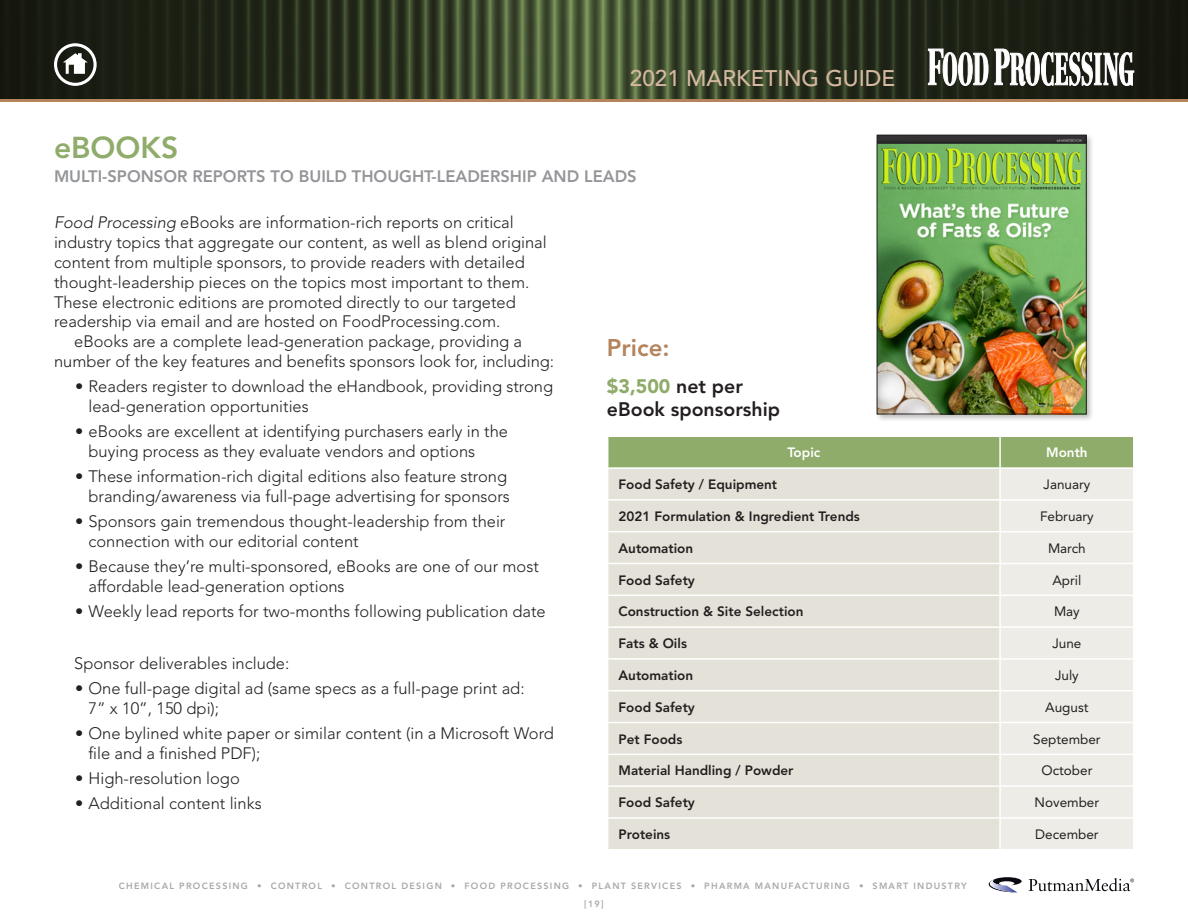
<style>
.page{position:relative;width:1188px;height:918px;background:#fff}
.page>*{position:absolute;margin:0;border:0;box-sizing:border-box;transform-origin:0 0}
.MF-SECTION_NAME{font:800 30px "Avenir LT Std";color:#8fac6a}
.MF-PANEL_HEADLINE{font:800 24px "Avenir LT Std";color:#b4845c}
.t1{font:500 22.5px "Avenir LT Std";color:#d4b89f}
.MF-PANEL_BODY{font:800 19.5px/23.4px "Avenir LT Std";color:#231f20}
.MF-BODY{font:300 16.5px/19.8px "Avenir LT Std";color:#231f20}
.MF-BODY_INDENTED{font:300 16.5px/19.8px "Avenir LT Std";color:#231f20}
.MF-SECTION_SUBHEAD{font:800 16.5px "Avenir LT Std";color:#939598}
.MF-TABLE_BODY{font:800 13.5px "Avenir LT Std";color:#231f20}
.MF-TABLE_BODY-2{font:13.5px "Avenir LT Std";color:#231f20}
.MF-TABLE_HEADER{font:800 13.5px "Avenir LT Std";color:#fff}
.t2{font:800 9px/18px "Avenir LT Std";letter-spacing:.14em;color:#a7a9ac}
.s1{font-style:italic}
.s2{font-weight:900;color:#8fac6a}
</style>
<div class="page">
<div style="left:875px;top:133px;width:219px;height:289px;background:#231f20;opacity:.3"></div>
<img style="left:879px;top:137px;width:205px;height:275px">
<div style="left:877px;top:135px;width:209px;height:279px;border:1px solid #231f20"></div>
<div style="left:608px;top:437px;width:525px;height:30px;background:#8fac6a"></div>
<div style="left:608px;top:469px;width:391px;height:380px;background:#e4e1d8"></div>
<div style="left:1001px;top:469px;width:132px;height:380px;background:#eeece7"></div>
<hr style="left:999px;top:437px;width:2px;height:30px;background:#fff">
<hr style="left:607px;top:499px;width:393px;height:2px;background:#fff">
<hr style="left:607px;top:531px;width:393px;height:1px;background:#fff">
<hr style="left:607px;top:563px;width:393px;height:1px;background:#fff">
<hr style="left:607px;top:595px;width:393px;height:1px;background:#fff">
<hr style="left:607px;top:626px;width:393px;height:2px;background:#fff">
<hr style="left:607px;top:658px;width:393px;height:2px;background:#fff">
<hr style="left:607px;top:690px;width:393px;height:1px;background:#fff">
<hr style="left:607px;top:722px;width:393px;height:1px;background:#fff">
<hr style="left:607px;top:754px;width:393px;height:1px;background:#fff">
<hr style="left:607px;top:785px;width:393px;height:2px;background:#fff">
<hr style="left:607px;top:817px;width:393px;height:2px;background:#fff">
<hr style="left:1000px;top:499px;width:135px;height:2px;background:#fff">
<hr style="left:1000px;top:531px;width:135px;height:1px;background:#fff">
<hr style="left:1000px;top:563px;width:135px;height:1px;background:#fff">
<hr style="left:1000px;top:595px;width:135px;height:1px;background:#fff">
<hr style="left:1000px;top:626px;width:135px;height:2px;background:#fff">
<hr style="left:1000px;top:658px;width:135px;height:2px;background:#fff">
<hr style="left:1000px;top:690px;width:135px;height:1px;background:#fff">
<hr style="left:1000px;top:722px;width:135px;height:1px;background:#fff">
<hr style="left:1000px;top:754px;width:135px;height:1px;background:#fff">
<hr style="left:1000px;top:785px;width:135px;height:2px;background:#fff">
<hr style="left:1000px;top:817px;width:135px;height:2px;background:#fff">
<svg style="left:989px;top:877px;width:145px;height:15px"></svg>
<hr style="left:0;top:99px;width:1188px;height:3px;background:#b4845c">
<img style="left:0;top:0;width:1188px;height:99px">
<svg style="left:54px;top:43px;width:43px;height:43px"></svg>
<svg style="left:928px;top:49px;width:60px;height:37px"></svg>
<svg style="left:994px;top:49px;width:140px;height:37px"></svg>
<h3 class="t1" style="left:630px;top:65px;width:267px">2021 MARKETING GUIDE</h3>
<p class="MF-SECTION_NAME" style="left:54px;top:130px;width:126px">eBOOKS</p>
<p class="MF-SECTION_SUBHEAD" style="left:54px;top:167px;width:584px">MULTI-SPONSOR REPORTS TO BUILD THOUGHT-LEADERSHIP AND LEADS</p>
<p class="MF-BODY" style="left:54px;top:213px;width:494px"><span class="s1">Food Processing</span> eBooks are information-rich reports on critical industry topics that aggregate our content, as well as blend original content from multiple sponsors, to provide readers with detailed thought-leadership pieces on the topics most important to them.<br>These electronic editions are promoted directly to our targeted readership via email and are hosted on FoodProcessing.com.</p>
<p class="MF-BODY_INDENTED" style="left:54px;top:332px;width:502px;text-indent:20px">eBooks are a complete lead-generation package, providing a number of the key features and benefits sponsors look for, including:</p>
<p class="MF-BODY" style="left:88px;top:377px;width:466px;text-indent:-13px">• Readers register to download the eHandbook, providing strong lead-generation opportunities</p>
<p class="MF-BODY" style="left:88px;top:422px;width:421px;text-indent:-13px">• eBooks are excellent at identifying purchasers early in the buying process as they evaluate vendors and options</p>
<p class="MF-BODY" style="left:75px;top:467px;width:436px;text-align:right">• These information-rich digital editions also feature strong branding/awareness via full-page advertising for sponsors</p>
<p class="MF-BODY" style="left:88px;top:512px;width:418px;text-indent:-13px">• Sponsors gain tremendous thought-leadership from their connection with our editorial content</p>
<p class="MF-BODY" style="left:88px;top:557px;width:452px;text-indent:-13px">• Because they’re multi-sponsored, eBooks are one of our most affordable lead-generation options</p>
<p class="MF-BODY" style="left:75px;top:602px;width:472px">• Weekly lead reports for two-months following publication date</p>
<p class="MF-BODY_INDENTED" style="left:74px;top:653px;width:217px">Sponsor deliverables include:</p>
<p class="MF-BODY" style="left:88px;top:678px;width:438px;text-indent:-13px">• One full-page digital ad (same specs as a full-page print ad:<br>7” x 10”, 150 dpi);</p>
<p class="MF-BODY" style="left:88px;top:723px;width:467px;text-indent:-13px">• One bylined white paper or similar content (in a Microsoft Word file and a finished PDF);</p>
<p class="MF-BODY" style="left:75px;top:768px;width:166px">• High-resolution logo</p>
<p class="MF-BODY" style="left:75px;top:793px;width:188px">• Additional content links</p>
<p class="MF-PANEL_HEADLINE" style="left:607px;top:333px;width:64px">Price:</p>
<p class="MF-PANEL_BODY" style="left:607px;top:374px;width:175px"><span class="s2">$3,500</span> net per eBook sponsorship</p>
<p class="MF-TABLE_HEADER" style="left:787px;top:445px;width:35px">Topic</p>
<p class="MF-TABLE_HEADER" style="left:1046px;top:445px;width:43px">Month</p>
<p class="MF-TABLE_BODY" style="left:619px;top:476px;width:160px">Food Safety / Equipment</p>
<p class="MF-TABLE_BODY-2" style="left:1044px;top:477px;width:48px">January</p>
<p class="MF-TABLE_BODY" style="left:619px;top:508px;width:243px">2021 Formulation &amp; Ingredient Trends</p>
<p class="MF-TABLE_BODY-2" style="left:1040px;top:508px;width:55px">February</p>
<p class="MF-TABLE_BODY" style="left:619px;top:540px;width:76px">Automation</p>
<p class="MF-TABLE_BODY-2" style="left:1048px;top:540px;width:39px">March</p>
<p class="MF-TABLE_BODY" style="left:619px;top:572px;width:78px">Food Safety</p>
<p class="MF-TABLE_BODY-2" style="left:1052px;top:572px;width:30px">April</p>
<p class="MF-TABLE_BODY" style="left:619px;top:604px;width:186px">Construction &amp; Site Selection</p>
<p class="MF-TABLE_BODY-2" style="left:1054px;top:604px;width:27px">May</p>
<p class="MF-TABLE_BODY" style="left:619px;top:635px;width:70px">Fats &amp; Oils</p>
<p class="MF-TABLE_BODY-2" style="left:1052px;top:636px;width:31px">June</p>
<p class="MF-TABLE_BODY" style="left:619px;top:667px;width:76px">Automation</p>
<p class="MF-TABLE_BODY-2" style="left:1055px;top:667px;width:25px">July</p>
<p class="MF-TABLE_BODY" style="left:619px;top:699px;width:78px">Food Safety</p>
<p class="MF-TABLE_BODY-2" style="left:1045px;top:699px;width:45px">August</p>
<p class="MF-TABLE_BODY" style="left:619px;top:731px;width:65px">Pet Foods</p>
<p class="MF-TABLE_BODY-2" style="left:1033px;top:731px;width:69px">September</p>
<p class="MF-TABLE_BODY" style="left:619px;top:763px;width:177px">Material Handling / Powder</p>
<p class="MF-TABLE_BODY-2" style="left:1041px;top:763px;width:53px">October</p>
<p class="MF-TABLE_BODY" style="left:619px;top:794px;width:78px">Food Safety</p>
<p class="MF-TABLE_BODY-2" style="left:1035px;top:795px;width:66px">November</p>
<p class="MF-TABLE_BODY" style="left:619px;top:826px;width:53px">Proteins</p>
<p class="MF-TABLE_BODY-2" style="left:1035px;top:826px;width:65px">December</p>
<p class="t2" style="left:584px;top:877px;width:384px;text-indent:-465px">CHEMICAL PROCESSING • CONTROL • CONTROL DESIGN • FOOD PROCESSING • PLANT SERVICES • PHARMA MANUFACTURING • SMART INDUSTRY [19]</p>
</div>
